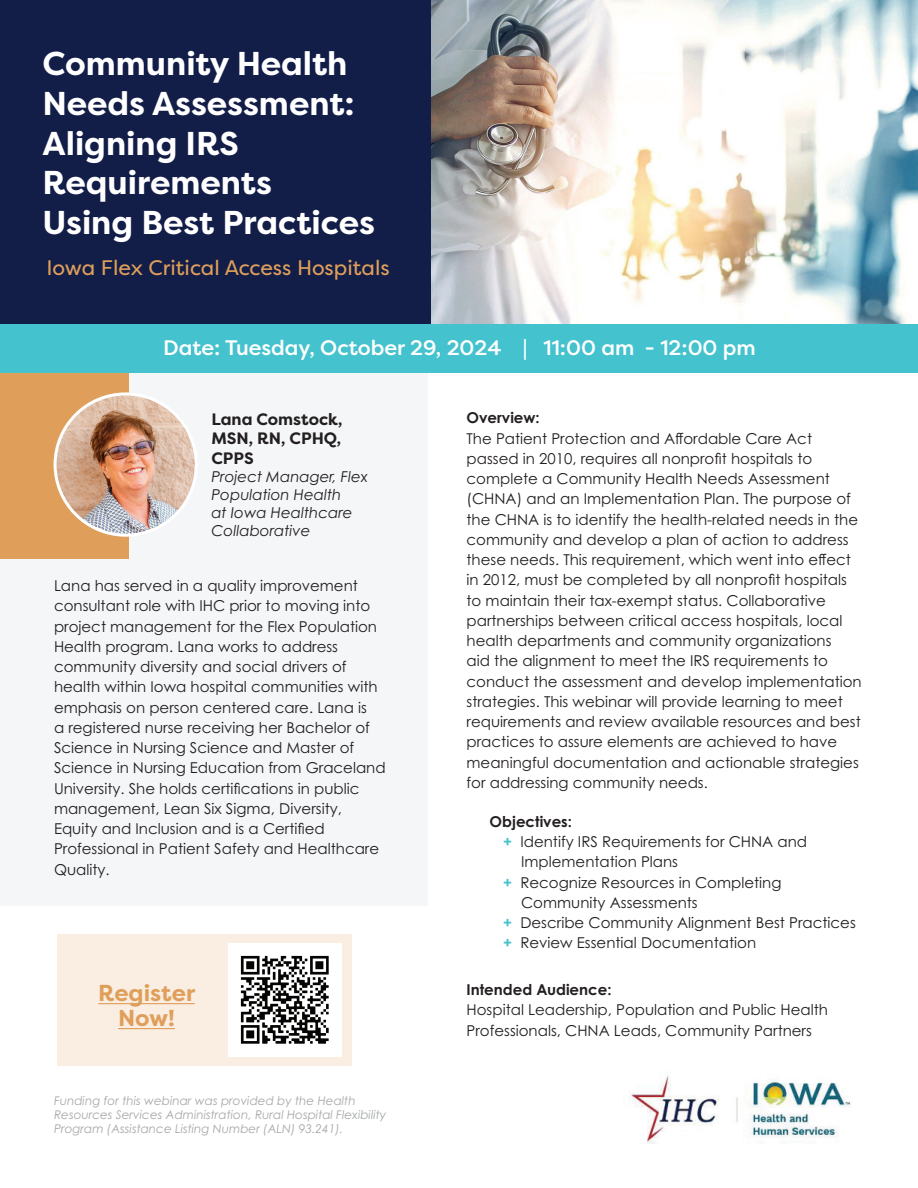
<style>
.page{position:relative;width:918px;height:1188px;background:#fff}
.page>*{position:absolute;margin:0;border:0;box-sizing:border-box;transform-origin:0 0}
.t1{font:700 33px/39.6px "Filson Pro";color:#fff}
.t2{font:700 23.1px/24.9px "Filson Pro";color:#df9f5b;text-align:center}
.t3{font:500 21px "Filson Pro";color:#fff}
.t4{font:21px "Filson Pro";color:#df9f5b}
.t5{font:700 16.5px/19.5px "Filson Pro";color:#231f20;text-align:justify}
.t6{font:15px/20.2px "Century Gothic Pro";color:#231f20}
.t7{font:italic 15px/18px "Century Gothic Pro";color:#231f20}
.t8{font:700 15px "Century Gothic Pro";color:#231f20}
.t9{font:italic 12px/14.4px "Century Gothic Pro";color:#a6a8aa}
.s1{font-weight:700;color:#44c2ce}
</style>
<div class="page">
<img style="left:430px;top:0;width:488px;height:324px">
<div style="left:57px;top:934px;width:295px;height:132px;background:#faeee2"></div>
<div style="left:0;top:0;width:430px;height:373px;background:#121d48"></div>
<div style="left:0;top:373px;width:427px;height:533px;background:#f4f6f8"></div>
<div style="left:0;top:329px;width:129px;height:230px;background:#df9f5b"></div>
<div style="left:0;top:324px;width:918px;height:49px;background:#44c2ce"></div>
<img style="left:55px;top:394px;width:141px;height:141px;border-radius:71px">
<div style="left:54px;top:392px;width:144px;height:145px;border:3px solid #fff;border-radius:50%"></div>
<img style="left:229px;top:944px;width:113px;height:113px">
<hr style="left:98px;top:1003px;width:97px;height:1px;background:#df9f5b">
<hr style="left:118px;top:1028px;width:57px;height:1px;background:#df9f5b">
<img style="left:629px;top:1075px;width:222px;height:69px">
<h1 class="t1" style="left:43px;top:44px;width:334px">Community Health<br>Needs Assessment:<br>Aligning IRS<br>Requirements<br>Using Best Practices</h1>
<h3 class="t4" style="left:47px;top:253px;width:345px">Iowa Flex Critical Access Hospitals</h3>
<h3 class="t3" style="left:163px;top:333px;width:594px">Date: Tuesday, October 29, 2024 | 11:00 am - 12:00 pm</h3>
<p class="t5" style="left:211px;top:409px;width:132px">Lana Comstock, MSN, RN, CPHQ, CPPS</p>
<p class="t7" style="left:211px;top:467px;width:158px">Project Manager, Flex<br>Population Health<br>at Iowa Healthcare<br>Collaborative</p>
<p class="t6" style="left:54px;top:575px;width:333px">Lana has served in a quality improvement consultant role with IHC prior to moving into project management for the Flex Population Health program. Lana works to address community diversity and social drivers of health within Iowa hospital communities with emphasis on person centered care. Lana is<br>a registered nurse receiving her Bachelor of Science in Nursing Science and Master of Science in Nursing Education from Graceland University. She holds certifications in public management, Lean Six Sigma, Diversity, Equity and Inclusion and is a Certified Professional in Patient Safety and Healthcare Quality.</p>
<h2 class="t2" style="left:98px;top:981px;width:98px">Register<br>Now!</h2>
<p class="t9" style="left:54px;top:1093px;width:334px">Funding for this webinar was provided by the Health<br>Resources Services Administration, Rural Hospital Flexibility<br>Program (Assistance Listing Number (ALN) 93.241).</p>
<p class="t8" style="left:467px;top:409px;width:75px">Overview:</p>
<p class="t6" style="left:467px;top:428px;width:397px">The Patient Protection and Affordable Care Act passed in 2010, requires all nonprofit hospitals to complete a Community Health Needs Assessment (CHNA) and an Implementation Plan. The purpose of the CHNA is to identify the health-related needs in the community and develop a plan of action to address these needs. This requirement, which went into effect in 2012, must be completed by all nonprofit hospitals to maintain their tax-exempt status. Collaborative partnerships between critical access hospitals, local health departments and community organizations<br>aid the alignment to meet the IRS requirements to conduct the assessment and develop implementation strategies. This webinar will provide learning to meet requirements and review available resources and best practices to assure elements are achieved to have meaningful documentation and actionable strategies for addressing community needs.</p>
<p class="t8" style="left:490px;top:812px;width:84px">Objectives:</p>
<p class="t6" style="left:503px;top:831px;width:306px"><span class="s1">+</span> Identify IRS Requirements for CHNA and</p>
<p class="t6" style="left:521px;top:852px;width:159px">Implementation Plans</p>
<p class="t6" style="left:503px;top:872px;width:280px"><span class="s1">+</span> Recognize Resources in Completing</p>
<p class="t6" style="left:521px;top:892px;width:178px">Community Assessments</p>
<p class="t6" style="left:503px;top:912px;width:354px"><span class="s1">+</span> Describe Community Alignment Best Practices</p>
<p class="t6" style="left:503px;top:933px;width:255px"><span class="s1">+</span> Review Essential Documentation</p>
<p class="t8" style="left:467px;top:980px;width:147px">Intended Audience:</p>
<p class="t6" style="left:467px;top:1000px;width:363px">Hospital Leadership, Population and Public Health<br>Professionals, CHNA Leads, Community Partners</p>
</div>
